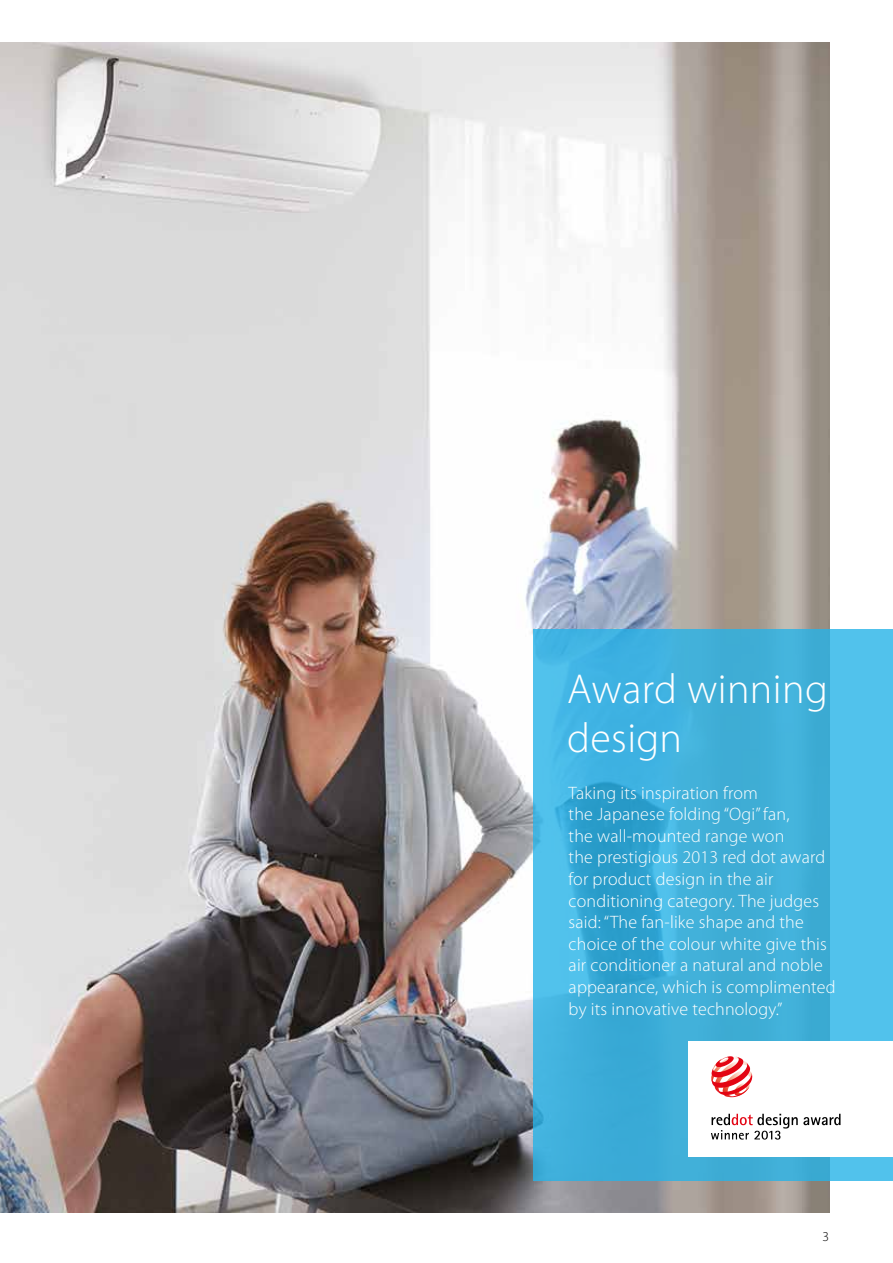
<style>
.page{position:relative;width:893px;height:1263px;background:#fff}
.page>*{position:absolute;margin:0;border:0;box-sizing:border-box;transform-origin:0 0}
.t1{font:300 42px/49.5px "Myriad Pro";letter-spacing:.01em;color:#fff}
.t2{font:300 18px/21.6px "Myriad Pro";letter-spacing:.01em;color:#fff}
.t3{font:300 13.5px "Myriad Pro";color:#000}
</style>
<div class="page">
<img style="left:0;top:43px;width:829px;height:1170px">
<svg style="left:533px;top:629px;width:360px;height:552px;background:#41b2dc"></svg>
<div style="left:689px;top:1041px;width:204px;height:115px;background:#fff"></div>
<svg style="left:711px;top:1114px;width:129px;height:25px"></svg>
<svg style="left:711px;top:1056px;width:41px;height:41px"></svg>
<h1 class="t1" style="left:567px;top:664px;width:262px">Award winning design</h1>
<p class="t2" style="left:569px;top:782px;width:268px">Taking its inspiration from<br>the Japanese folding “Ogi” fan,<br>the wall-mounted range won<br>the prestigious 2013 red dot award for product design in the air conditioning category. The judges said: “The fan-like shape and the choice of the colour white give this air conditioner a natural and noble appearance, which is complimented by its innovative technology.”</p>
<p class="t3" style="left:823px;top:1229px;width:8px">3</p>
</div>
